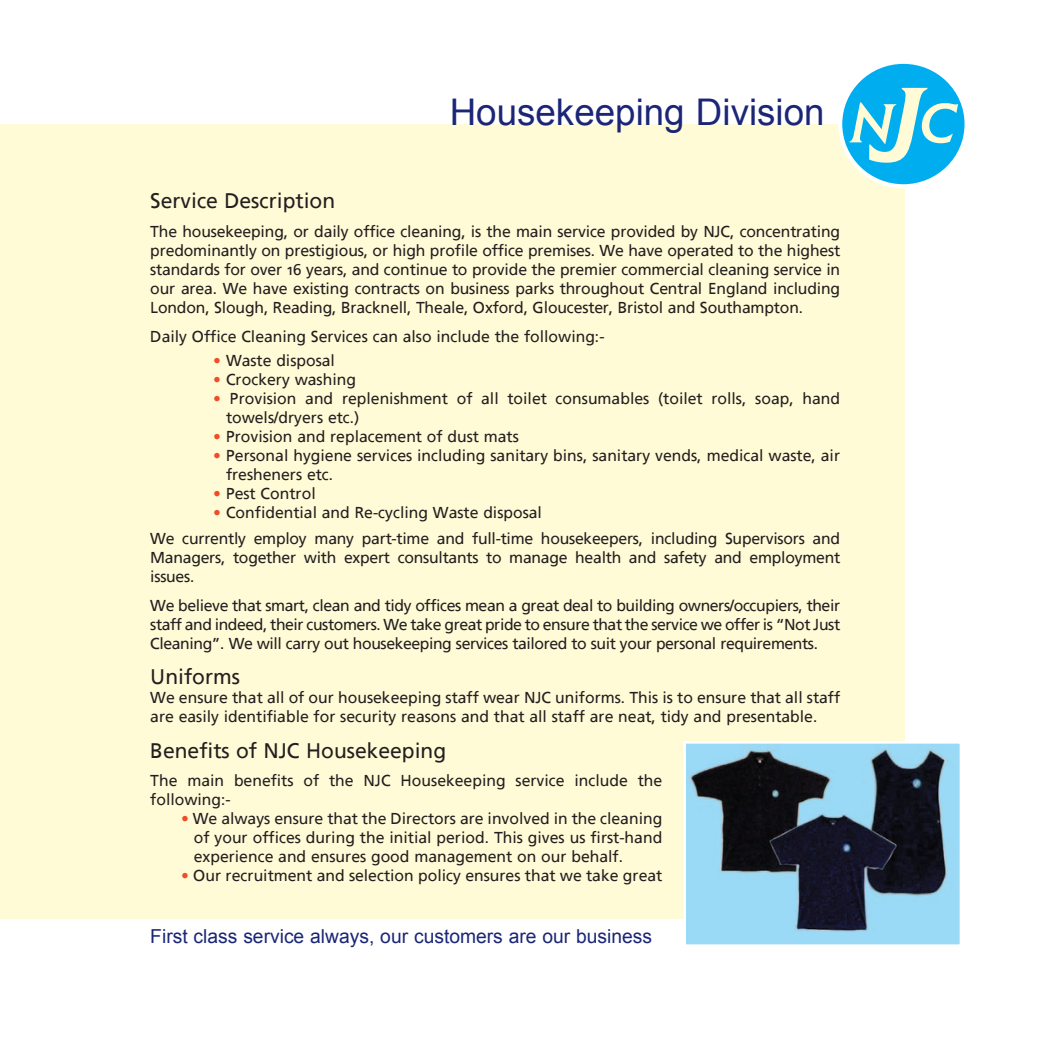
<style>
.page{position:relative;width:1042px;height:1042px;background:#fff}
.page>*{position:absolute;margin:0;border:0;box-sizing:border-box;transform-origin:0 0}
.t1{font:36.75px "Arial";color:#1b2677}
.t2{font:21px "Frutiger Linotype";color:#231f20}
.t3{font:19.25px "Arial";color:#1b2677}
.t4{font:15.75px/18.9px "Frutiger Linotype";color:#231f20;text-align:justify}
.s1{color:#f04c27}
</style>
<div class="page">
<div style="left:0;top:124px;width:904px;height:795px;background:#fffbd6"></div>
<div style="left:840px;top:62px;width:126px;height:124px;background:#00aeef;border-radius:50%"></div>
<div style="left:838px;top:60px;width:130px;height:128px;border:4px solid #fff;border-radius:50%"></div>
<svg style="left:849px;top:88px;width:109px;height:75px"></svg>
<img style="left:687px;top:745px;width:271px;height:198px">
<div style="left:683px;top:741px;width:279px;height:206px;border:3px solid #fff"></div>
<p class="t1" style="left:450px;top:88px;width:376px">Housekeeping Division</p>
<p class="t2" style="left:150px;top:188px;width:186px">Service Description</p>
<p class="t4" style="left:150px;top:222px;width:691px">The housekeeping, or daily office cleaning, is the main service provided by NJC, concentrating predominantly on prestigious, or high profile office premises. We have operated to the highest standards for over 16 years, and continue to provide the premier commercial cleaning service in our area. We have existing contracts on business parks throughout Central England including London, Slough, Reading, Bracknell, Theale, Oxford, Gloucester, Bristol and Southampton.</p>
<p class="t4" style="left:150px;top:327px;width:456px">Daily Office Cleaning Services can also include the following:-</p>
<p class="t4" style="left:213px;top:351px;width:123px"><span class="s1">•</span> Waste disposal</p>
<p class="t4" style="left:213px;top:370px;width:144px"><span class="s1">•</span> Crockery washing</p>
<p class="t4" style="left:226px;top:389px;width:616px;text-indent:-13px"><span class="s1">•</span> Provision and replenishment of all toilet consumables (toilet rolls, soap, hand towels/dryers etc.)</p>
<p class="t4" style="left:213px;top:427px;width:307px"><span class="s1">•</span> Provision and replacement of dust mats</p>
<p class="t4" style="left:226px;top:446px;width:615px;text-indent:-13px"><span class="s1">•</span> Personal hygiene services including sanitary bins, sanitary vends, medical waste, air fresheners etc.</p>
<p class="t4" style="left:213px;top:484px;width:104px"><span class="s1">•</span> Pest Control</p>
<p class="t4" style="left:213px;top:503px;width:330px"><span class="s1">•</span> Confidential and Re-cycling Waste disposal</p>
<p class="t4" style="left:150px;top:529px;width:691px">We currently employ many part-time and full-time housekeepers, including Supervisors and Managers, together with expert consultants to manage health and safety and employment issues.</p>
<p class="t4" style="left:150px;top:596px;width:691px">We believe that smart, clean and tidy offices mean a great deal to building owners/occupiers, their staff and indeed, their customers. We take great pride to ensure that the service we offer is “Not Just Cleaning”. We will carry out housekeeping services tailored to suit your personal requirements.</p>
<p class="t2" style="left:150px;top:664px;width:91px">Uniforms</p>
<p class="t4" style="left:150px;top:688px;width:691px">We ensure that all of our housekeeping staff wear NJC uniforms. This is to ensure that all staff are easily identifiable for security reasons and that all staff are neat, tidy and presentable.</p>
<p class="t2" style="left:150px;top:737px;width:297px">Benefits of NJC Housekeeping</p>
<p class="t4" style="left:150px;top:771px;width:513px">The main benefits of the NJC Housekeeping service include the following:-</p>
<p class="t4" style="left:194px;top:809px;width:470px;text-indent:-13px"><span class="s1">•</span> We always ensure that the Directors are involved in the cleaning of your offices during the initial period. This gives us first-hand experience and ensures good management on our behalf.</p>
<p class="t4" style="left:181px;top:866px;width:483px"><span class="s1">•</span> Our recruitment and selection policy ensures that we take great</p>
<p class="t3" style="left:150px;top:923px;width:503px">First class service always, our customers are our business</p>
</div>
